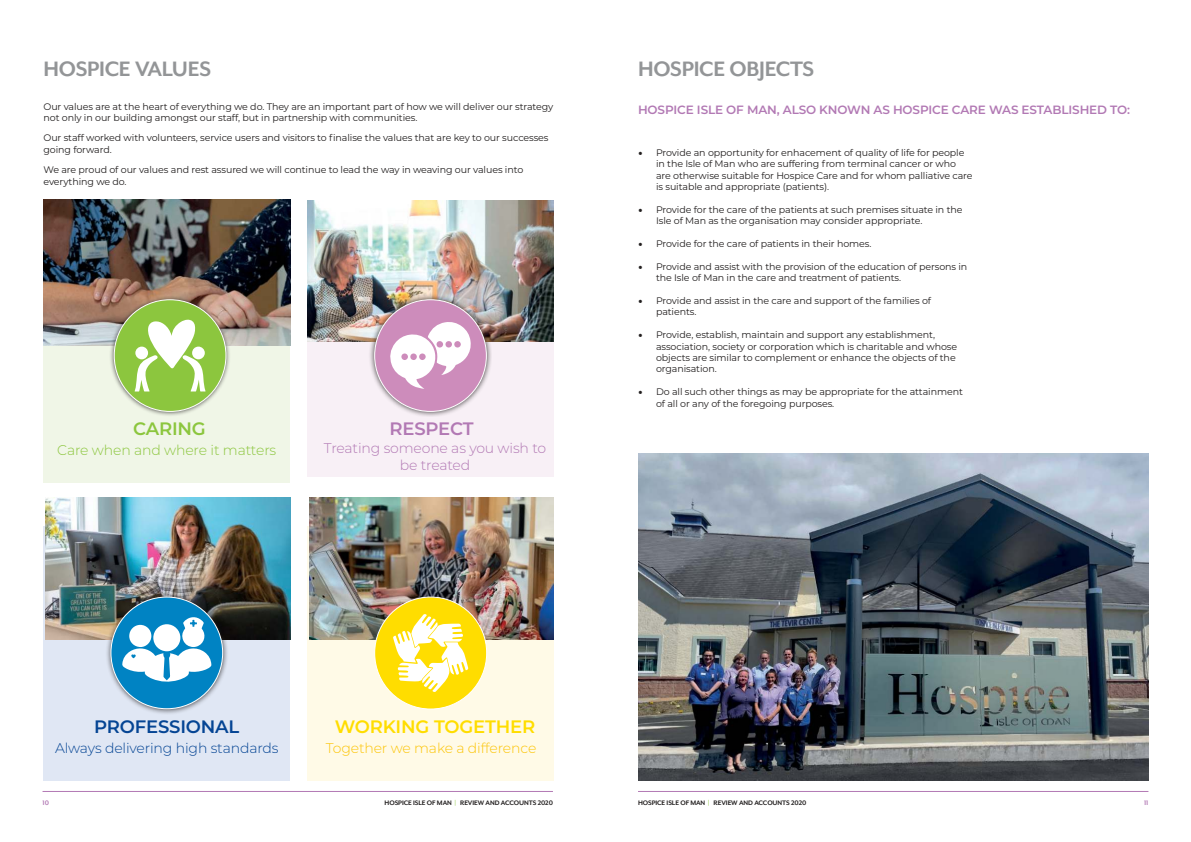
<style>
.page{position:relative;width:1191px;height:842px;background:#fff}
.page>*{position:absolute;margin:0;border:0;box-sizing:border-box;transform-origin:0 0}
.t1{font:700 24px "Mr Eaves XL San OT";letter-spacing:-.01em;color:#939597}
.t2{font:600 18px "Montserrat";letter-spacing:-.01em;color:#fd0}
.t3{font:600 18px "Montserrat";letter-spacing:-.01em;color:#054594}
.t4{font:600 18px "Montserrat";letter-spacing:-.01em;color:#b279b4}
.t5{font:600 18px "Montserrat";letter-spacing:-.01em;color:#8cc63e}
.t6{font:300 14px/16.8px "Montserrat";letter-spacing:-.01em;color:#b279b4;text-align:center}
.t7{font:300 14px "Montserrat";letter-spacing:-.01em;color:#054594}
.t8{font:300 14px "Montserrat";letter-spacing:-.01em;color:#8cc63e}
.t9{font:300 14px "Montserrat";letter-spacing:-.01em;color:#fcc508}
.t10{font:600 12px "Montserrat";letter-spacing:-.01em;color:#b279b4}
.t11{font:9.5px/11.4px "Montserrat";letter-spacing:-.01em;color:#221f1f}
.t12{font:700 7.5px "Mr Eaves XL San OT";letter-spacing:-.01em;color:#221f1f}
.t13{font:700 7.5px "Mr Eaves XL San OT";color:#b279b4}
.s1{font-family:"Minion Pro";font-size:12px}
.s2{color:#8cc63e}
</style>
<div class="page">
<hr style="left:43px;top:791px;width:510px;height:1px;background:#b279b4">
<hr style="left:638px;top:791px;width:510px;height:1px;background:#b279b4">
<div style="left:307px;top:526px;width:247px;height:254px;background:#fffae7"></div>
<img style="left:309px;top:498px;width:245px;height:142px">
<div style="left:43px;top:200px;width:247px;height:282px;background:#f0f6e7"></div>
<img style="left:43px;top:200px;width:247px;height:145px">
<div style="left:307px;top:223px;width:247px;height:254px;background:#f8f0f6"></div>
<img style="left:307px;top:200px;width:247px;height:142px">
<div style="left:43px;top:526px;width:247px;height:254px;background:#e0e7f4"></div>
<img style="left:46px;top:498px;width:244px;height:142px">
<div style="left:109px;top:294px;width:122px;height:122px;background:#221f1f;opacity:.75"></div>
<div style="left:114px;top:300px;width:112px;height:111px;background:#8cc63e;border-radius:50%"></div>
<svg style="left:135px;top:319px;width:71px;height:73px"></svg>
<div style="left:369px;top:294px;width:123px;height:123px;background:#221f1f;opacity:.75"></div>
<div style="left:375px;top:300px;width:111px;height:111px;background:#cd8cbb;border-radius:50%"></div>
<svg style="left:390px;top:322px;width:81px;height:67px"></svg>
<div style="left:401px;top:353px;width:7px;height:7px;background:#cd8cbb;border-radius:50%"></div>
<div style="left:419px;top:353px;width:7px;height:7px;background:#cd8cbb;border-radius:50%"></div>
<div style="left:410px;top:353px;width:7px;height:7px;background:#cd8cbb;border-radius:50%"></div>
<div style="left:436px;top:341px;width:7px;height:6px;background:#cd8cbb;border-radius:50%"></div>
<div style="left:454px;top:341px;width:7px;height:6px;background:#cd8cbb;border-radius:50%"></div>
<div style="left:445px;top:341px;width:7px;height:6px;background:#cd8cbb;border-radius:50%"></div>
<div style="left:105px;top:591px;width:123px;height:123px;background:#221f1f;opacity:.75"></div>
<div style="left:111px;top:597px;width:112px;height:112px;background:#0083c3;border-radius:50%"></div>
<svg style="left:122px;top:615px;width:89px;height:67px"></svg>
<div style="left:375px;top:597px;width:112px;height:112px;background:#fd0;border-radius:50%"></div>
<svg style="left:393px;top:614px;width:75px;height:78px"></svg>
<img style="left:638px;top:454px;width:510px;height:326px">
<h1 class="t1" style="left:43px;top:59px;width:169px">HOSPICE VALUES</h1>
<p class="t11" style="left:43px;top:101px;width:511px">Our values are at the heart of everything we do. They are an important part of how we will deliver our strategy not only in our building amongst our staff, but in partnership with communities.</p>
<p class="t11" style="left:43px;top:133px;width:506px">Our staff worked with volunteers, service users and visitors to finalise the values that are key to our successes going forward.</p>
<p class="t11" style="left:43px;top:163px;width:481px;line-height:12.2px">We are proud of our values and rest assured we will continue to lead the way in weaving our values into everything we do.</p>
<h2 class="t5" style="left:133px;top:419px;width:74px">CARING</h2>
<h2 class="t4" style="left:389px;top:419px;width:86px">RESPECT</h2>
<h3 class="t8" style="left:57px;top:443px;width:221px">Care when and where it matters</h3>
<h3 class="t6" style="left:324px;top:440px;width:224px">Treating someone as you wish to be treated</h3>
<h1 class="t1" style="left:638px;top:59px;width:178px">HOSPICE OBJECTS</h1>
<p class="t10" style="left:638px;top:104px;width:493px">HOSPICE ISLE OF MAN, ALSO KNOWN AS HOSPICE CARE WAS ESTABLISHED TO:</p>
<p class="t11" style="left:656px;top:147px;width:318px;text-indent:-18px"><span class="s1">•</span> Provide an opportunity for enhacement of quality of life for people in the Isle of Man who are suffering from terminal cancer or who are otherwise suitable for Hospice Care and for whom palliative care is suitable and appropriate (patients).</p>
<p class="t11" style="left:656px;top:204px;width:308px;text-indent:-18px"><span class="s1">•</span> Provide for the care of the patients at such premises situate in the<br>Isle of Man as the organisation may consider appropriate.</p>
<p class="t11" style="left:638px;top:238px;width:235px"><span class="s1">•</span> Provide for the care of patients in their homes.</p>
<p class="t11" style="left:656px;top:261px;width:313px;text-indent:-18px"><span class="s1">•</span> Provide and assist with the provision of the education of persons in the Isle of Man in the care and treatment of patients.</p>
<p class="t11" style="left:656px;top:295px;width:276px;text-indent:-18px"><span class="s1">•</span> Provide and assist in the care and support of the families of patients.</p>
<p class="t11" style="left:656px;top:329px;width:303px;text-indent:-18px"><span class="s1">•</span> Provide, establish, maintain and support any establishment, association, society or corporation which is charitable and whose objects are similar to complement or enhance the objects of the organisation.</p>
<p class="t11" style="left:656px;top:386px;width:308px;text-indent:-18px"><span class="s1">•</span> Do all such other things as may be appropriate for the attainment of all or any of the foregoing purposes.</p>
<h2 class="t3" style="left:94px;top:718px;width:147px">PROFESSIONAL</h2>
<h2 class="t2" style="left:335px;top:718px;width:202px">WORKING TOGETHER</h2>
<h3 class="t7" style="left:55px;top:741px;width:225px">Always delivering high standards</h3>
<h3 class="t9" style="left:326px;top:741px;width:212px">Together we make a difference</h3>
<p class="t13" style="left:43px;top:800px;width:8px">10</p>
<p class="t12" style="left:384px;top:800px;width:170px">HOSPICE ISLE OF MAN <span class="s2">|</span> REVIEW AND ACCOUNTS 2020</p>
<p class="t12" style="left:638px;top:800px;width:170px">HOSPICE ISLE OF MAN <span class="s2">|</span> REVIEW AND ACCOUNTS 2020</p>
<p class="t13" style="left:1144px;top:800px;width:6px">11</p>
</div>
